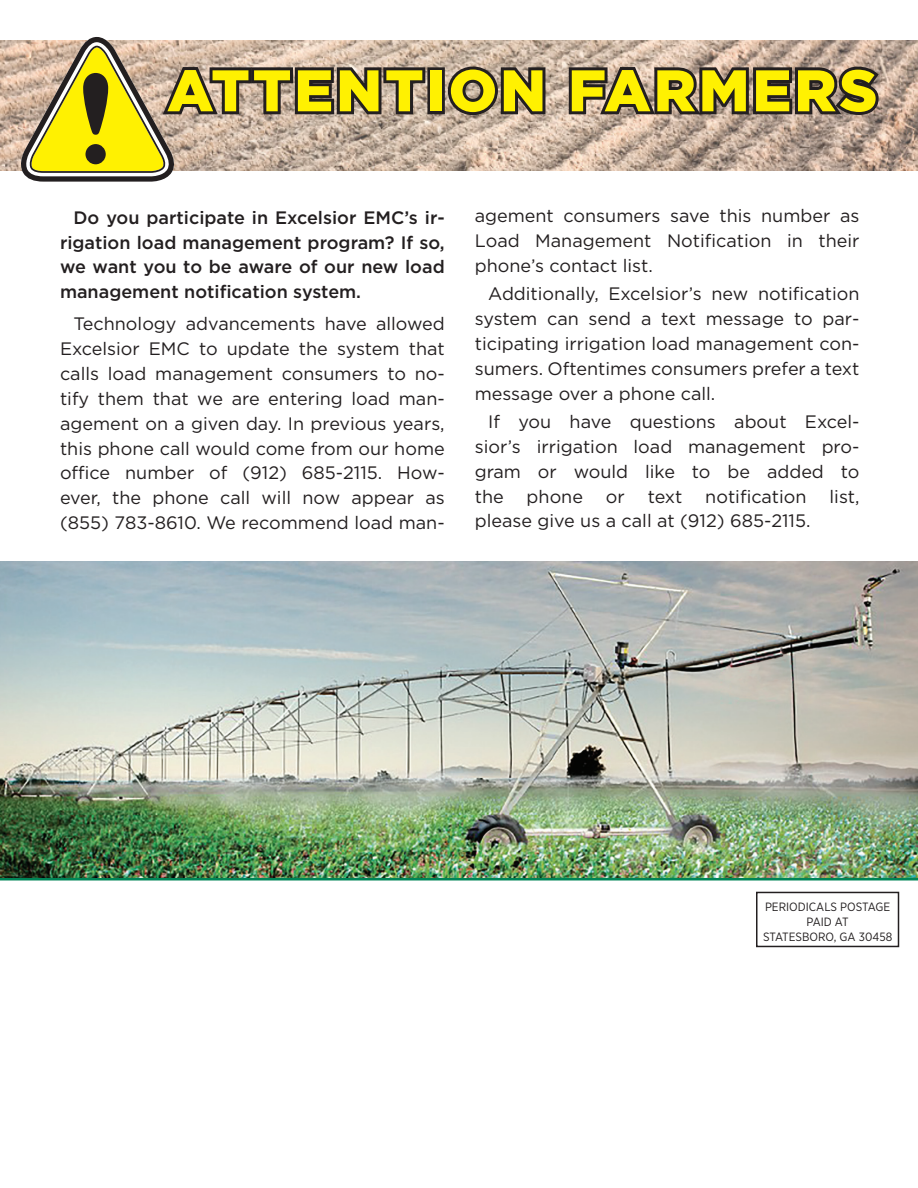
<style>
.page{position:relative;width:918px;height:1188px;background:#fff}
.page>*{position:absolute;margin:0;border:0;box-sizing:border-box;transform-origin:0 0}
.t1{font:900 58.5px "Gotham";letter-spacing:.05em;color:#fff101}
.t2{font:18px/24.9px "Gotham";color:#231f20;text-align:justify}
.t3{font:500 18px/24.9px "Gotham";color:#231f20;text-align:justify}
.t4{font:12px "Gotham Narrow";color:#231f20}
</style>
<div class="page">
<img style="left:0;top:40px;width:918px;height:131px">
<svg style="left:0;top:878px;width:918px;height:70px"></svg>
<div style="left:757px;top:892px;width:141px;height:54px;background:#fff"></div>
<div style="left:756px;top:892px;width:143px;height:55px;border:2px solid #231f20"></div>
<div style="left:427px;top:67px;width:18px;height:47px;border:6px solid #231f20"></div>
<svg style="left:445px;top:64px;width:103px;height:54px;background:#7b6f65"></svg>
<svg style="left:566px;top:64px;width:317px;height:55px;background:#72645c"></svg>
<img style="left:0;top:562px;width:918px;height:316px">
<svg style="left:15px;top:37px;width:413px;height:145px;background:#b7a77d"></svg>
<p class="t1" style="left:167px;top:57px;width:712px">ATTENTION FARMERS</p>
<p class="t3" style="left:60px;top:205px;width:386px;text-indent:14px">Do you participate in Excelsior EMC’s ir&shy;rigation load management program? If so, we want you to be aware of our new load management notification system.</p>
<p class="t2" style="left:60px;top:311px;width:386px;text-indent:14px">Technology advancements have allowed Excelsior EMC to update the system that calls load management consumers to no&shy;tify them that we are entering load man&shy;agement on a given day. In previous years, this phone call would come from our home office number of (912) 685-2115. How&shy;ever, the phone call will now appear as (855) 783-8610. We recommend load man-</p>
<p class="t2" style="left:475px;top:203px;width:386px">agement consumers save this number as Load Management Notification in their phone’s contact list.</p>
<p class="t2" style="left:475px;top:281px;width:386px;text-indent:14px">Additionally, Excelsior’s new notification system can send a text message to par&shy;ticipating irrigation load management con&shy;sumers. Oftentimes consumers prefer a text message over a phone call.</p>
<p class="t2" style="left:475px;top:409px;width:386px;text-indent:14px">If you have questions about Excel&shy;sior’s irrigation load management pro&shy;gram or would like to be added to the</p>
<p class="t2" style="left:527px;top:483px;width:58px">phone</p>
<p class="t2" style="left:606px;top:483px;width:20px">or</p>
<p class="t2" style="left:648px;top:483px;width:36px">text</p>
<p class="t2" style="left:705px;top:483px;width:103px">notification</p>
<p class="t2" style="left:830px;top:483px;width:31px">list,</p>
<p class="t2" style="left:475px;top:508px;width:337px">please give us a call at (912) 685-2115.</p>
<p class="t4" style="left:765px;top:899px;width:127px">PERIODICALS POSTAGE</p>
<p class="t4" style="left:807px;top:914px;width:44px">PAID AT</p>
<p class="t4" style="left:763px;top:929px;width:131px">STATESBORO, GA 30458</p>
</div>
